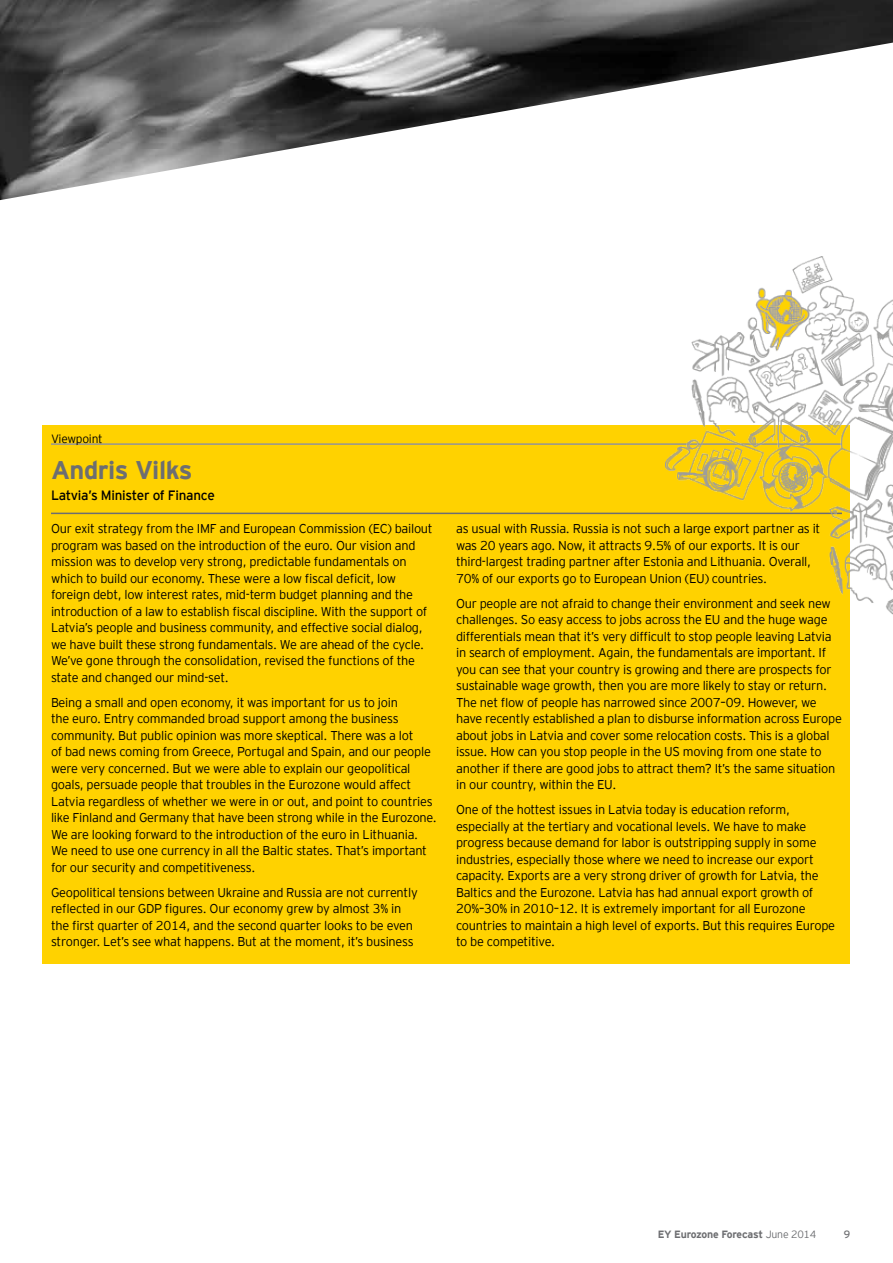
<style>
.page{position:relative;width:893px;height:1263px;background:#fff}
.page>*{position:absolute;margin:0;border:0;box-sizing:border-box;transform-origin:0 0}
.t1{font:700 25.5px "EY Interstate";letter-spacing:-.02em;color:#6d6e71}
.t2{font:13.5px "EY Interstate";letter-spacing:-.02em;color:#000}
.t3{font:300 12.75px/16.5px "EY Interstate";letter-spacing:-.02em;color:#000}
.t4{font:300 12px "EY Interstate";letter-spacing:-.02em;color:#000}
.t5{font:700 10.5px "EY Interstate";letter-spacing:-.03em;color:#6d6e71}
.t6{font:10.5px "EY Interstate";color:#6d6e71}
.s1{font-weight:300}
</style>
<div class="page">
<img style="left:0;top:0;width:893px;height:964px">
<div style="left:43px;top:425px;width:807px;height:539px;background:#ffd200"></div>
<hr style="left:51px;top:443px;width:791px;height:2px;background:#939598">
<hr style="left:51px;top:513px;width:791px;height:1px;background:#6d6e71">
<img style="left:665px;top:257px;width:228px;height:420px">
<p class="t4" style="left:51px;top:431px;width:53px">Viewpoint</p>
<h1 class="t1" style="left:51px;top:451px;width:143px">Andris Vilks</h1>
<p class="t2" style="left:51px;top:485px;width:165px">Latvia’s Minister of Finance</p>
<p class="t3" style="left:51px;top:520px;width:383px">Our exit strategy from the IMF and European Commission (EC) bailout program was based on the introduction of the euro. Our vision and mission was to develop very strong, predictable fundamentals on which to build our economy. These were a low fiscal deficit, low foreign debt, low interest rates, mid-term budget planning and the introduction of a law to establish fiscal discipline. With the support of Latvia’s people and business community, and effective social dialog, we have built these strong fundamentals. We are ahead of the cycle.<br>We’ve gone through the consolidation, revised the functions of the state and changed our mind-set.</p>
<p class="t3" style="left:51px;top:693px;width:387px">Being a small and open economy, it was important for us to join<br>the euro. Entry commanded broad support among the business community. But public opinion was more skeptical. There was a lot<br>of bad news coming from Greece, Portugal and Spain, and our people were very concerned. But we were able to explain our geopolitical goals, persuade people that troubles in the Eurozone would affect Latvia regardless of whether we were in or out, and point to countries like Finland and Germany that have been strong while in the Eurozone.<br>We are looking forward to the introduction of the euro in Lithuania.<br>We need to use one currency in all the Baltic states. That’s important for our security and competitiveness.</p>
<p class="t3" style="left:51px;top:883px;width:368px">Geopolitical tensions between Ukraine and Russia are not currently reflected in our GDP figures. Our economy grew by almost 3% in the first quarter of 2014, and the second quarter looks to be even stronger. Let’s see what happens. But at the moment, it’s business</p>
<p class="t3" style="left:456px;top:520px;width:366px">as usual with Russia. Russia is not such a large export partner as it was 20 years ago. Now, it attracts 9.5% of our exports. It is our third-largest trading partner after Estonia and Lithuania. Overall, 70% of our exports go to European Union (EU) countries.</p>
<p class="t3" style="left:456px;top:594px;width:387px">Our people are not afraid to change their environment and seek new challenges. So easy access to jobs across the EU and the huge wage differentials mean that it’s very difficult to stop people leaving Latvia in search of employment. Again, the fundamentals are important. If you can see that your country is growing and there are prospects for sustainable wage growth, then you are more likely to stay or return.<br>The net flow of people has narrowed since 2007–09. However, we have recently established a plan to disburse information across Europe about jobs in Latvia and cover some relocation costs. This is a global issue. How can you stop people in the US moving from one state to another if there are good jobs to attract them? It’s the same situation in our country, within the EU.</p>
<p class="t3" style="left:456px;top:801px;width:380px">One of the hottest issues in Latvia today is education reform, especially at the tertiary and vocational levels. We have to make progress because demand for labor is outstripping supply in some industries, especially those where we need to increase our export capacity. Exports are a very strong driver of growth for Latvia, the Baltics and the Eurozone. Latvia has had annual export growth of 20%–30% in 2010–12. It is extremely important for all Eurozone countries to maintain a high level of exports. But this requires Europe to be competitive.</p>
<p class="t5" style="left:658px;top:1227px;width:160px">EY Eurozone Forecast <span class="s1">June 2014</span></p>
<p class="t6" style="left:844px;top:1227px;width:8px">9</p>
</div>
